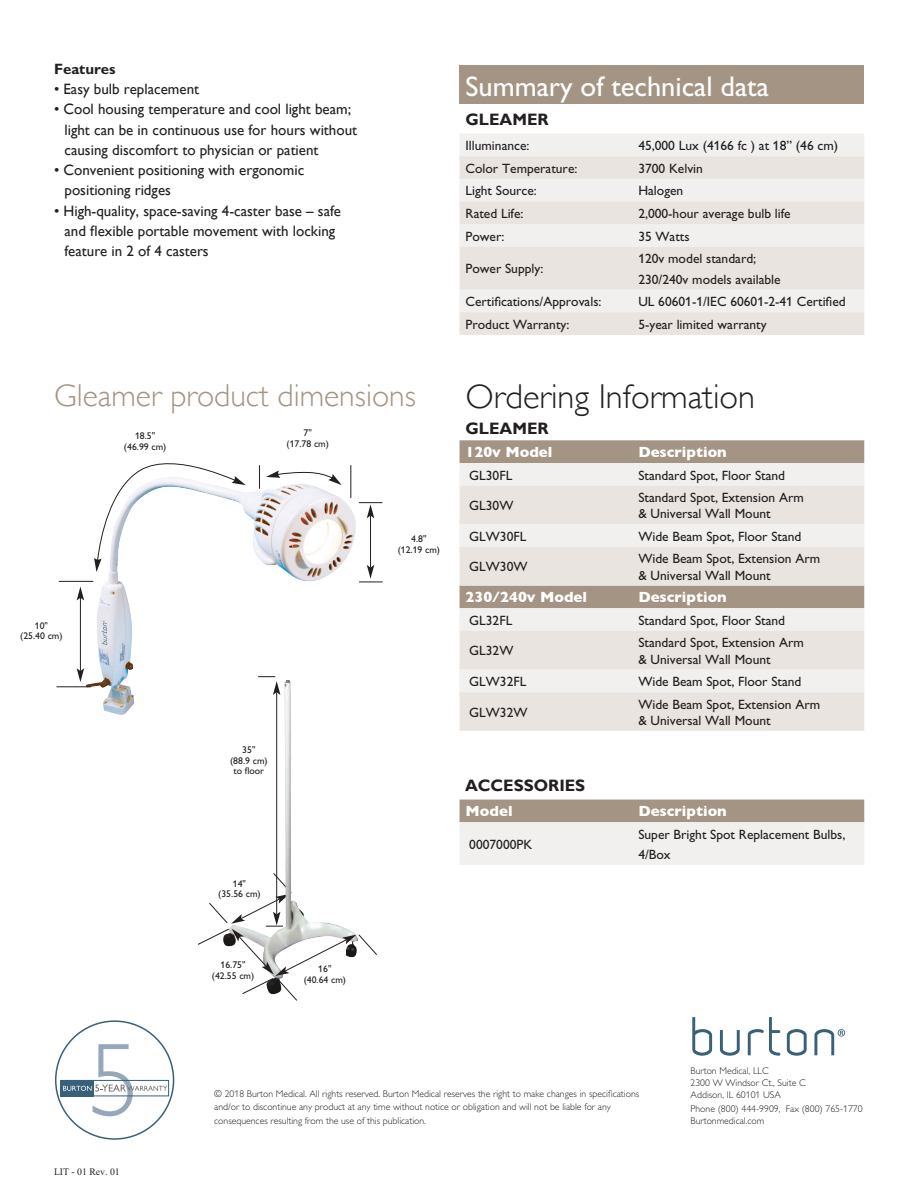
<style>
.page{position:relative;width:918px;height:1188px;background:#fff}
.page>*{position:absolute;margin:0;border:0;box-sizing:border-box;transform-origin:0 0}
.t1{font:300 34.5px "Gill Sans";color:#231f20}
.t2{font:300 31.65px "Gill Sans";color:#a49484}
.t3{font:28.5px "Gill Alt One";color:#fff}
.t4{font:700 16.5px "Gill Sans";color:#231f20}
.t5{font:15px/20.2px "Gill Sans";color:#231f20}
.t6{font:700 15px "Gill Sans";color:#fff}
.t7{font:700 15px "Gill Alt One";color:#231f20}
.t8{font:13.5px/16.2px "Gill Alt One";color:#231f20}
.t9{font:300 9.75px/12px "Gill Alt One";color:#231f20}
.t10{font:9.75px/10.5px "Gill Alt One";color:#231f20;text-align:center}
.t11{font:9.75px "Times New Roman";color:#231f20}
</style>
<div class="page">
<svg style="left:692px;top:1017px;width:20px;height:39px"></svg>
<svg style="left:720px;top:1030px;width:20px;height:26px"></svg>
<svg style="left:787px;top:1029px;width:20px;height:27px"></svg>
<svg style="left:748px;top:1017px;width:32px;height:39px"></svg>
<svg style="left:814px;top:1029px;width:31px;height:26px"></svg>
<div style="left:55px;top:1020px;width:119px;height:120px;border:2px solid #38607a;border-radius:50%"></div>
<div style="left:60px;top:1080px;width:34px;height:16px;background:#38607a"></div>
<div style="left:60px;top:1080px;width:109px;height:16px;border:1px solid #38607a"></div>
<svg style="left:63px;top:1044px;width:104px;height:72px"></svg>
<img style="left:86px;top:477px;width:270px;height:238px">
<hr style="left:80px;top:598px;width:1px;height:73px;background:#231f20">
<svg style="left:77px;top:587px;width:7px;height:13px"></svg>
<svg style="left:77px;top:668px;width:7px;height:14px"></svg>
<hr style="left:57px;top:686px;width:34px;height:1px;background:#231f20">
<hr style="left:59px;top:581px;width:34px;height:1px;background:#231f20">
<svg style="left:259px;top:465px;width:1px;height:24px"></svg>
<hr style="left:350px;top:465px;width:1px;height:33px;background:#231f20">
<hr style="left:370px;top:516px;width:1px;height:52px;background:#231f20">
<svg style="left:359px;top:565px;width:24px;height:18px"></svg>
<svg style="left:359px;top:502px;width:23px;height:16px"></svg>
<svg style="left:94px;top:463px;width:152px;height:109px"></svg>
<svg style="left:266px;top:470px;width:76px;height:15px"></svg>
<img style="left:223px;top:680px;width:133px;height:192px">
<hr style="left:276px;top:692px;width:1px;height:222px;background:#231f20">
<svg style="left:258px;top:676px;width:22px;height:19px"></svg>
<svg style="left:197px;top:872px;width:180px;height:129px"></svg>
<div style="left:460px;top:65px;width:404px;height:39px;background:#a49484"></div>
<div style="left:460px;top:134px;width:404px;height:22px;background:#f1f0ee"></div>
<svg style="left:460px;top:156px;width:404px;height:179px;background:#ece8e4"></svg>
<div style="left:460px;top:440px;width:404px;height:23px;background:#a49484"></div>
<div style="left:460px;top:463px;width:404px;height:23px;background:#f1f0ee"></div>
<svg style="left:460px;top:486px;width:404px;height:245px;background:#e5e0db"></svg>
<svg style="left:460px;top:800px;width:404px;height:65px;background:#d6d0ca"></svg>
<p class="t7" style="left:54px;top:60px;width:63px">Features</p>
<p class="t5" style="left:54px;top:79px;width:147px">• Easy bulb replacement</p>
<p class="t5" style="left:64px;top:99px;width:294px;text-indent:-10px">• Cool housing temperature and cool light beam; light can be in continuous use for hours without causing discomfort to physician or patient</p>
<p class="t5" style="left:64px;top:160px;width:241px;text-indent:-10px">• Convenient positioning with ergonomic positioning ridges</p>
<p class="t5" style="left:64px;top:201px;width:278px;text-indent:-10px">• High-quality, space-saving 4-caster base – safe and flexible portable movement with locking feature in 2 of 4 casters</p>
<h3 class="t3" style="left:466px;top:70px;width:305px">Summary of technical data</h3>
<p class="t4" style="left:466px;top:109px;width:85px">GLEAMER</p>
<p class="t8" style="left:466px;top:137px;width:66px">Illuminance:</p>
<p class="t8" style="left:638px;top:137px;width:201px">45,000 Lux (4166 fc ) at 18” (46 cm)</p>
<p class="t8" style="left:466px;top:160px;width:113px">Color Temperature:</p>
<p class="t8" style="left:638px;top:160px;width:66px">3700 Kelvin</p>
<p class="t8" style="left:466px;top:183px;width:73px">Light Source:</p>
<p class="t8" style="left:638px;top:183px;width:46px">Halogen</p>
<p class="t8" style="left:466px;top:205px;width:59px">Rated Life:</p>
<p class="t8" style="left:638px;top:205px;width:154px">2,000-hour average bulb life</p>
<p class="t8" style="left:466px;top:228px;width:40px">Power:</p>
<p class="t8" style="left:638px;top:228px;width:53px">35 Watts</p>
<p class="t8" style="left:466px;top:261px;width:79px">Power Supply:</p>
<p class="t8" style="left:638px;top:249px;width:144px;line-height:20.2px">120v model standard;<br>230/240v models available</p>
<p class="t8" style="left:466px;top:293px;width:137px">Certifications/Approvals:</p>
<p class="t8" style="left:638px;top:293px;width:209px">UL 60601-1/IEC 60601-2-41 Certified</p>
<p class="t8" style="left:466px;top:316px;width:105px">Product Warranty:</p>
<p class="t8" style="left:638px;top:316px;width:130px">5-year limited warranty</p>
<h1 class="t1" style="left:466px;top:369px;width:291px">Ordering Information</h1>
<p class="t4" style="left:466px;top:419px;width:85px">GLEAMER</p>
<p class="t6" style="left:466px;top:440px;width:88px">120v Model</p>
<p class="t6" style="left:638px;top:440px;width:90px">Description</p>
<p class="t8" style="left:469px;top:467px;width:45px">GL30FL</p>
<p class="t8" style="left:638px;top:467px;width:148px">Standard Spot, Floor Stand</p>
<p class="t8" style="left:469px;top:497px;width:46px">GL30W</p>
<p class="t8" style="left:638px;top:489px;width:167px">Standard Spot, Extension Arm &amp; Universal Wall Mount</p>
<p class="t8" style="left:469px;top:528px;width:59px">GLW30FL</p>
<p class="t8" style="left:638px;top:528px;width:165px">Wide Beam Spot, Floor Stand</p>
<p class="t8" style="left:469px;top:559px;width:60px">GLW30W</p>
<p class="t8" style="left:638px;top:551px;width:183px">Wide Beam Spot, Extension Arm &amp; Universal Wall Mount</p>
<p class="t6" style="left:466px;top:585px;width:123px">230/240v Model</p>
<p class="t6" style="left:638px;top:585px;width:90px">Description</p>
<p class="t8" style="left:469px;top:612px;width:45px">GL32FL</p>
<p class="t8" style="left:638px;top:612px;width:148px">Standard Spot, Floor Stand</p>
<p class="t8" style="left:469px;top:643px;width:46px">GL32W</p>
<p class="t8" style="left:638px;top:635px;width:167px">Standard Spot, Extension Arm &amp; Universal Wall Mount</p>
<p class="t8" style="left:469px;top:673px;width:59px">GLW32FL</p>
<p class="t8" style="left:638px;top:673px;width:165px">Wide Beam Spot, Floor Stand</p>
<p class="t8" style="left:469px;top:704px;width:60px">GLW32W</p>
<p class="t8" style="left:638px;top:696px;width:183px">Wide Beam Spot, Extension Arm &amp; Universal Wall Mount</p>
<h2 class="t2" style="left:54px;top:371px;width:363px">Gleamer product dimensions</h2>
<p class="t10" style="left:124px;top:431px;width:44px">18.5" (46.99 cm)</p>
<p class="t10" style="left:287px;top:428px;width:44px">7"<br>(17.78 cm)</p>
<p class="t10" style="left:457px;top:428px;width:17px">4.8"</p>
<p class="t10" style="left:398px;top:533px;width:44px">4.8" (12.19 cm)</p>
<p class="t10" style="left:20px;top:620px;width:44px">10"<br>(25.40 cm)</p>
<p class="t10" style="left:230px;top:745px;width:39px">35"<br>(88.9 cm) to floor</p>
<p class="t10" style="left:218px;top:878px;width:44px">14"<br>(35.56 cm)</p>
<p class="t10" style="left:212px;top:960px;width:44px">16.75" (42.55 cm)</p>
<p class="t10" style="left:304px;top:964px;width:44px">16"<br>(40.64 cm)</p>
<p class="t4" style="left:465px;top:775px;width:122px">ACCESSORIES</p>
<p class="t6" style="left:466px;top:799px;width:49px">Model</p>
<p class="t6" style="left:638px;top:799px;width:90px">Description</p>
<p class="t8" style="left:469px;top:836px;width:64px">0007000PK</p>
<p class="t8" style="left:638px;top:824px;width:209px;line-height:20.2px">Super Bright Spot Replacement Bulbs,<br>4/Box</p>
<p class="t11" style="left:54px;top:1165px;width:67px">LIT - 01 Rev. 01</p>
<p class="t9" style="left:214px;top:1087px;width:427px;line-height:13.5px">© 2018 Burton Medical. All rights reserved. Burton Medical reserves the right to make changes in specifications and/or to discontinue any product at any time without notice or obligation and will not be liable for any consequences resulting from the use of this publication.</p>
<p class="t9" style="left:691px;top:1065px;width:117px">Burton Medical, LLC<br>2300 W Windsor Ct., Suite C<br>Addison, IL 60101 USA</p>
<p class="t9" style="left:691px;top:1102px;width:174px">Phone (800) 444-9909, Fax (800) 765-1770<br>Burtonmedical.com</p>
</div>
